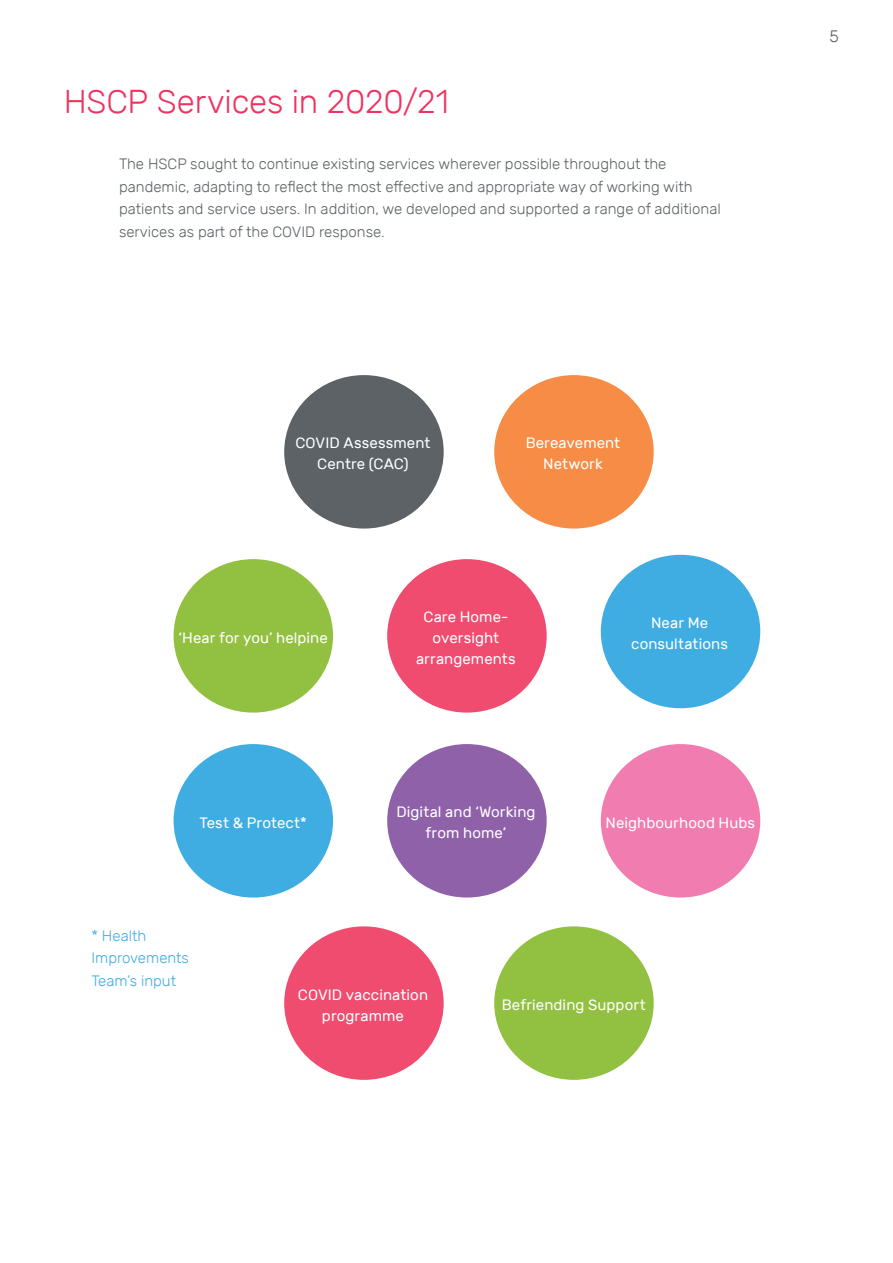
<style>
.page{position:relative;width:893px;height:1263px;background:#fff}
.page>*{position:absolute;margin:0;border:0;box-sizing:border-box;transform-origin:0 0}
.t1{font:300 33px "Rubik";letter-spacing:-.005em;color:#ee3361}
.t2{font:300 16.5px "Rubik";color:#5d6266}
.t3{font:300 15px/22.5px "Rubik";color:#5d6266}
.t4{font:15px/21px "Rubik";letter-spacing:.005em;color:#fff;text-align:center}
.t5{font:300 15px/22.5px "Rubik";color:#40ade2}
</style>
<div class="page">
<div style="left:493px;top:925px;width:162px;height:156px;background:#92c142;border-radius:50%"></div>
<div style="left:491px;top:923px;width:166px;height:160px;border:3px solid #fff;border-radius:50%"></div>
<div style="left:493px;top:374px;width:162px;height:156px;background:#f68c45;border-radius:50%"></div>
<div style="left:491px;top:372px;width:166px;height:160px;border:3px solid #fff;border-radius:50%"></div>
<div style="left:386px;top:558px;width:162px;height:156px;background:#f04c6f;border-radius:50%"></div>
<div style="left:384px;top:556px;width:166px;height:160px;border:3px solid #fff;border-radius:50%"></div>
<div style="left:386px;top:742px;width:162px;height:157px;background:#8f61a9;border-radius:50%"></div>
<div style="left:384px;top:741px;width:166px;height:159px;border:3px solid #fff;border-radius:50%"></div>
<div style="left:283px;top:374px;width:162px;height:156px;background:#5d6266;border-radius:50%"></div>
<div style="left:281px;top:372px;width:166px;height:160px;border:3px solid #fff;border-radius:50%"></div>
<div style="left:283px;top:925px;width:162px;height:156px;background:#f04c6f;border-radius:50%"></div>
<div style="left:281px;top:923px;width:166px;height:160px;border:3px solid #fff;border-radius:50%"></div>
<div style="left:172px;top:558px;width:163px;height:156px;background:#92c142;border-radius:50%"></div>
<div style="left:171px;top:556px;width:165px;height:160px;border:3px solid #fff;border-radius:50%"></div>
<div style="left:172px;top:742px;width:163px;height:157px;background:#40ade2;border-radius:50%"></div>
<div style="left:171px;top:741px;width:165px;height:159px;border:3px solid #fff;border-radius:50%"></div>
<div style="left:599px;top:742px;width:163px;height:157px;background:#f17cb0;border-radius:50%"></div>
<div style="left:598px;top:741px;width:165px;height:159px;border:3px solid #fff;border-radius:50%"></div>
<div style="left:599px;top:553px;width:163px;height:157px;background:#40ade2;border-radius:50%"></div>
<div style="left:598px;top:552px;width:165px;height:159px;border:3px solid #fff;border-radius:50%"></div>
<h1 class="t1" style="left:64px;top:84px;width:387px">HSCP Services in 2020/21</h1>
<p class="t3" style="left:119px;top:153px;width:603px">The HSCP sought to continue existing services wherever possible throughout the pandemic, adapting to reflect the most effective and appropriate way of working with patients and service users. In addition, we developed and supported a range of additional services as part of the COVID response.</p>
<p class="t2" style="left:829px;top:27px;width:11px">5</p>
<p class="t4" style="left:295px;top:433px;width:137px">COVID Assessment<br>Centre (CAC)</p>
<p class="t4" style="left:526px;top:433px;width:96px">Bereavement<br>Network</p>
<p class="t4" style="left:178px;top:627px;width:151px">‘Hear for you’ helpine</p>
<p class="t4" style="left:416px;top:606px;width:101px">Care Home&shy;oversight arrangements</p>
<p class="t4" style="left:631px;top:613px;width:98px">Near Me consultations</p>
<p class="t4" style="left:396px;top:802px;width:141px">Digital and ‘Working from home’</p>
<p class="t4" style="left:199px;top:812px;width:109px">Test &amp; Protect*</p>
<p class="t4" style="left:606px;top:812px;width:151px">Neighbourhood Hubs</p>
<p class="t5" style="left:91px;top:925px;width:99px">* Health<br>Improvements<br>Team’s input</p>
<p class="t4" style="left:298px;top:984px;width:132px">COVID vaccination programme</p>
<p class="t4" style="left:502px;top:995px;width:146px">Befriending Support</p>
</div>
